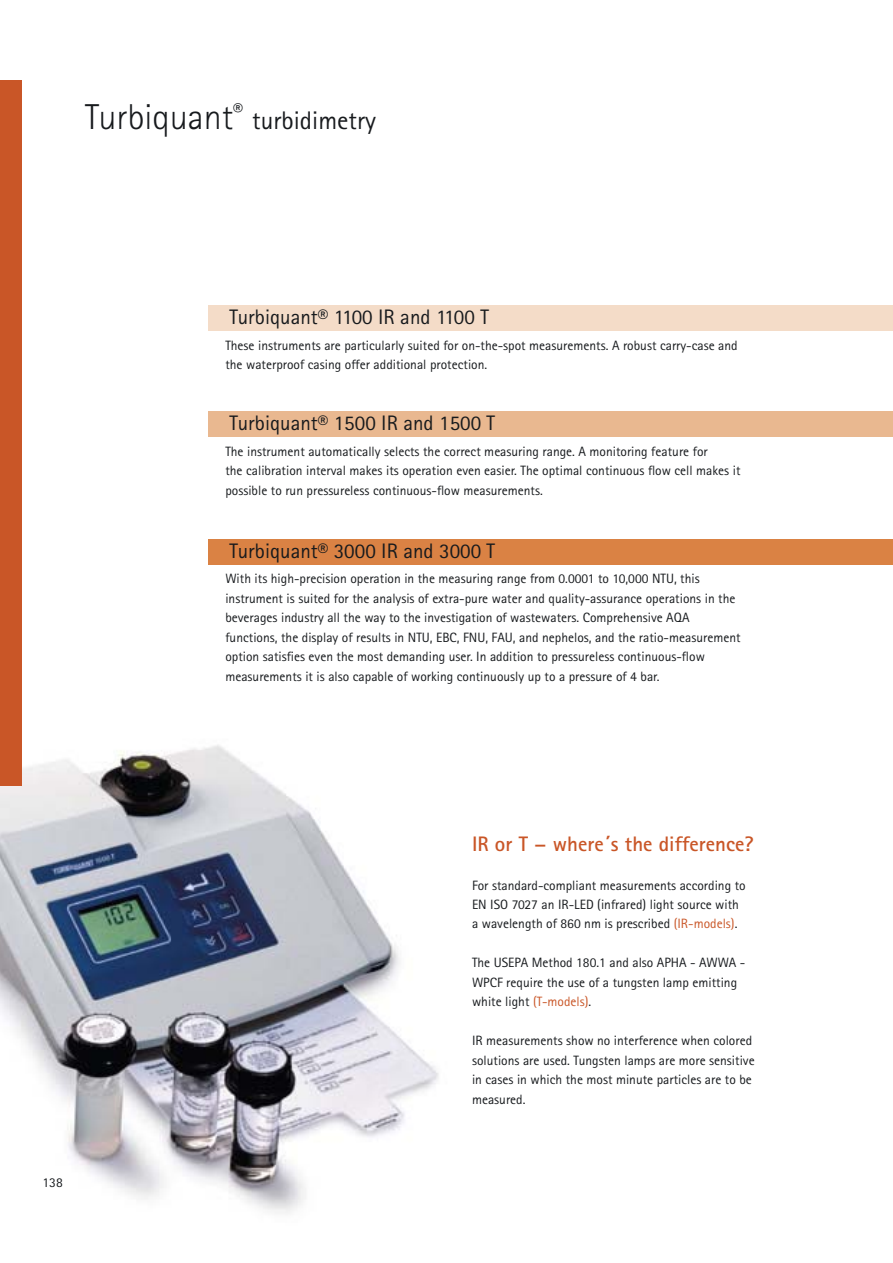
<style>
.page{position:relative;width:893px;height:1263px;background:#fff}
.page>*{position:absolute;margin:0;border:0;box-sizing:border-box;transform-origin:0 0}
.t1{font:300 36px "Rotis Sans Serif";color:#171a1d}
.t2{font:25.5px "Rotis Sans Serif";color:#171a1d}
.t3{font:21px "Rotis Sans Serif";color:#171a1d}
.t4{font:700 21px "Rotis Sans Serif";color:#c95627}
.t5{font:13.5px/19.5px "Rotis Sans Serif";color:#171a1d}
.s1{color:#c95627}
</style>
<div class="page">
<div style="left:208px;top:305px;width:684px;height:26px;background:#f4dcc8"></div>
<div style="left:208px;top:412px;width:684px;height:25px;background:#e9b890"></div>
<div style="left:208px;top:539px;width:684px;height:26px;background:#da8244"></div>
<img style="left:0;top:727px;width:439px;height:486px">
<div style="left:0;top:80px;width:21px;height:706px;background:#c95627"></div>
<h1 class="t1" style="left:85px;top:104px;width:159px">Turbiquant<sup>®</sup></h1>
<h2 class="t2" style="left:252px;top:111px;width:125px">turbidimetry</h2>
<p class="t5" style="left:43px;top:1174px;width:22px">138</p>
<h3 class="t3" style="left:230px;top:310px;width:261px">Turbiquant® 1100 IR and 1100 T</h3>
<p class="t5" style="left:225px;top:337px;width:514px">These instruments are particularly suited for on-the-spot measurements. A robust carry-case and the waterproof casing offer additional protection.</p>
<h3 class="t3" style="left:230px;top:416px;width:267px">Turbiquant® 1500 IR and 1500 T</h3>
<p class="t5" style="left:225px;top:443px;width:516px">The instrument automatically selects the correct measuring range. A monitoring feature for<br>the calibration interval makes its operation even easier. The optimal continuous flow cell makes it possible to run pressureless continuous-flow measurements.</p>
<h3 class="t3" style="left:230px;top:543px;width:267px">Turbiquant® 3000 IR and 3000 T</h3>
<p class="t5" style="left:225px;top:570px;width:516px">With its high-precision operation in the measuring range from 0.0001 to 10,000 NTU, this instrument is suited for the analysis of extra-pure water and quality-assurance operations in the beverages industry all the way to the investigation of wastewaters. Comprehensive AQA functions, the display of results in NTU, EBC, FNU, FAU, and nephelos, and the ratio-measurement option satisfies even the most demanding user. In addition to pressureless continuous-flow measurements it is also capable of working continuously up to a pressure of 4 bar.</p>
<h3 class="t4" style="left:472px;top:836px;width:283px">IR or T − where´s the difference?</h3>
<p class="t5" style="left:472px;top:877px;width:275px">For standard-compliant measurements according to<br>EN ISO 7027 an IR-LED (infrared) light source with a wavelength of 860 nm is prescribed <span class="s1">(IR-models)</span>.</p>
<p class="t5" style="left:472px;top:955px;width:275px">The USEPA Method 180.1 and also APHA - AWWA -<br>WPCF require the use of a tungsten lamp emitting white light <span class="s1">(T-models)</span>.</p>
<p class="t5" style="left:472px;top:1032px;width:284px">IR measurements show no interference when colored solutions are used. Tungsten lamps are more sensitive in cases in which the most minute particles are to be measured.</p>
</div>
